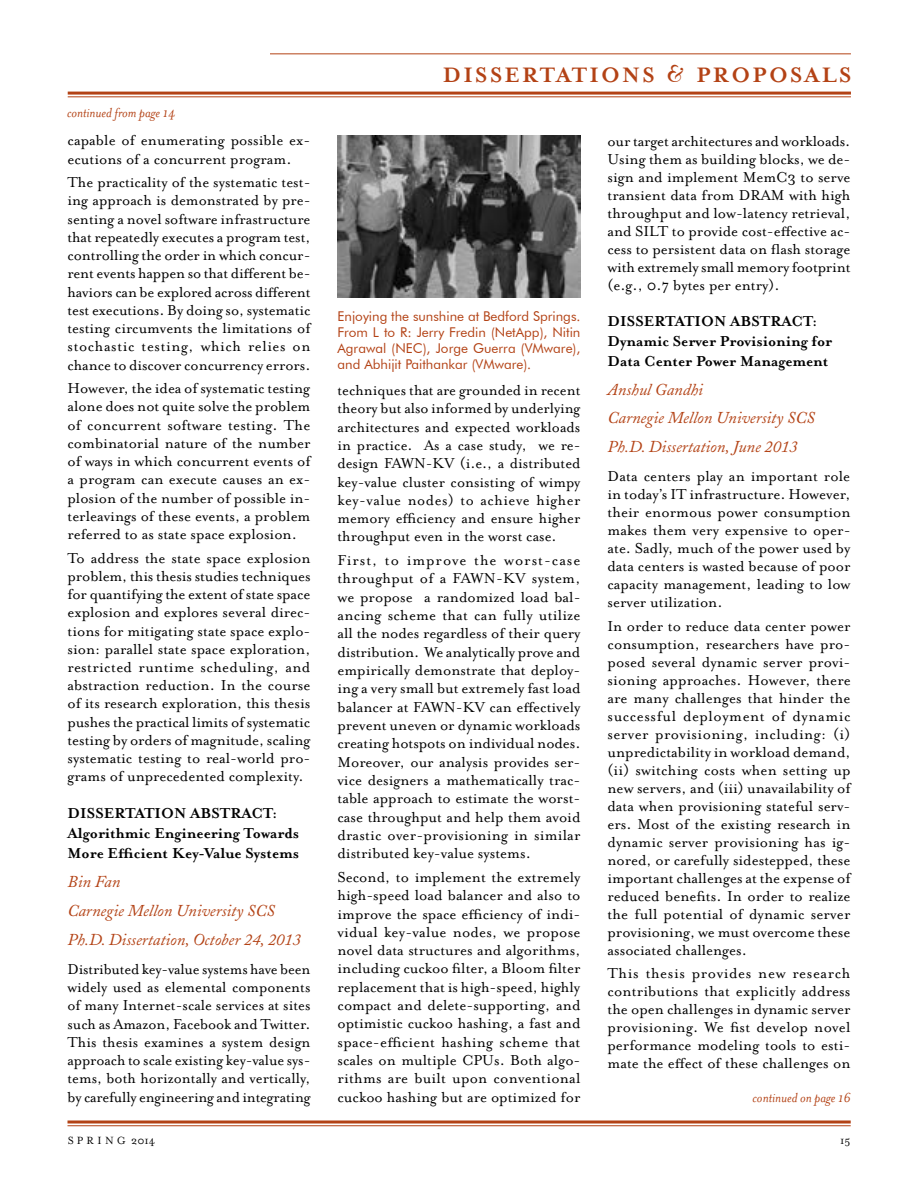
<style>
.page{position:relative;width:918px;height:1188px;background:#fff}
.page>*{position:absolute;margin:0;border:0;box-sizing:border-box;transform-origin:0 0}
.t1{font:700 24px "Mrs Eaves";letter-spacing:.095em;color:#b34215}
.t2{font:16.5px/18.3px "Mrs Eaves Roman";color:#000;text-align:justify}
.t3{font:700 16.5px/20.1px "Mrs Eaves";color:#000}
.t4{font:italic 16.5px/29.1px "Adobe Caslon";color:#b34215}
.t5{font:italic 15px "Mrs Eaves";color:#b34215}
.t6{font:13.5px/16.2px "Futura BT";color:#b34215;text-align:justify}
.t7{font:12px "Mrs Eaves Roman";letter-spacing:.26em;color:#000}
.t8{font:12px "Mrs Eaves Roman";color:#000}
.s1{font-family:"Bernhard Modern BT"}
.s2{font-style:inherit}
</style>
<div class="page">
<svg style="left:68px;top:1120px;width:783px;height:4px;background:#c5714f"></svg>
<hr style="left:68px;top:1125px;width:783px;height:1px;background:#b34215">
<hr style="left:68px;top:92px;width:783px;height:3px;background:#b34215">
<hr style="left:68px;top:96px;width:783px;height:1px;background:#b34215">
<hr style="left:270px;top:53px;width:581px;height:1px;background:#b34215">
<img style="left:338px;top:136px;width:242px;height:161px">
<p class="t5" style="left:67px;top:104px;width:110px">continued from page 14</p>
<p class="t2" style="left:68px;top:131px;width:244px">capable of enumerating possible ex&shy;ecutions of a concurrent program.</p>
<p class="t2" style="left:68px;top:173px;width:245px">The practicality of the systematic test&shy;ing approach is demonstrated by pre&shy;senting a novel software infrastructure that repeatedly executes a program test, controlling the order in which concur&shy;rent events happen so that different be&shy;haviors can be explored across different test executions. By doing so, systematic testing circumvents the limitations of stochastic testing, which relies on chance to discover concurrency errors.</p>
<p class="t2" style="left:68px;top:379px;width:245px">However, the idea of systematic testing alone does not quite solve the problem of concurrent software testing. The combinatorial nature of the number of ways in which concurrent events of a program can execute causes an ex&shy;plosion of the number of possible in&shy;terleavings of these events, a problem referred to as state space explosion.</p>
<p class="t2" style="left:68px;top:549px;width:245px">To address the state space explosion problem, this thesis studies techniques for quantifying the extent of state space explosion and explores several direc&shy;tions for mitigating state space explo&shy;sion: parallel state space exploration, restricted runtime scheduling, and abstraction reduction. In the course of its research exploration, this thesis pushes the practical limits of systematic testing by orders of magnitude, scaling systematic testing to real-world pro&shy;grams of unprecedented complexity.</p>
<p class="t3" style="left:68px;top:803px;width:233px">DISSERTATION ABSTRACT:<br>Algorithmic Engineering Towards<br>More Efficient Key-Value Systems</p>
<p class="t4" style="left:68px;top:867px;width:235px">Bin Fan<br>Carnegie Mellon University SCS<br>Ph.D. Dissertation, October 24, 2013</p>
<p class="t2" style="left:68px;top:960px;width:245px">Distributed key-value systems have been widely used as elemental components of many Internet-scale services at sites such as Amazon, Facebook and Twitter.<br>This thesis examines a system design approach to scale existing key-value sys&shy;tems, both horizontally and vertically, by carefully engineering and integrating</p>
<h1 class="t1" style="left:443px;top:61px;width:410px">DISSERTATIONS <span class="s1">&amp;</span> PROPOSALS</h1>
<p class="t6" style="left:338px;top:308px;width:245px">Enjoying the sunshine at Bedford Springs.<br>From L to R: Jerry Fredin (NetApp), Nitin Agrawal (NEC), Jorge Guerra (VMware), and Abhijit Paithankar (VMware).</p>
<p class="t2" style="left:338px;top:381px;width:245px">techniques that are grounded in recent theory but also informed by underlying architectures and expected workloads in practice. As a case study, we re&shy;design FAWN-KV (i.e., a distributed key-value cluster consisting of wimpy key-value nodes) to achieve higher memory efficiency and ensure higher throughput even in the worst case.</p>
<p class="t2" style="left:338px;top:551px;width:245px">First, to improve the worst-case throughput of a FAWN-KV system, we propose a randomized load bal&shy;ancing scheme that can fully utilize all the nodes regardless of their query distribution. We analytically prove and empirically demonstrate that deploy&shy;ing a very small but extremely fast load balancer at FAWN-KV can effectively prevent uneven or dynamic workloads creating hotspots on individual nodes.<br>Moreover, our analysis provides ser&shy;vice designers a mathematically trac&shy;table approach to estimate the worst&shy;case throughput and help them avoid drastic over-provisioning in similar distributed key-value systems.</p>
<p class="t2" style="left:338px;top:868px;width:245px">Second, to implement the extremely high-speed load balancer and also to improve the space efficiency of indi&shy;vidual key-value nodes, we propose novel data structures and algorithms, including cuckoo filter, a Bloom filter replacement that is high-speed, highly compact and delete-supporting, and optimistic cuckoo hashing, a fast and space-efficient hashing scheme that scales on multiple CPUs. Both algo&shy;rithms are built upon conventional cuckoo hashing but are optimized for</p>
<p class="t2" style="left:608px;top:132px;width:245px">our target architectures and workloads.<br>Using them as building blocks, we de&shy;sign and implement MemC3 to serve transient data from DRAM with high throughput and low-latency retrieval, and SILT to provide cost-effective ac&shy;cess to persistent data on flash storage with extremely small memory footprint (e.g., 0.7 bytes per entry).</p>
<p class="t3" style="left:608px;top:312px;width:226px">DISSERTATION ABSTRACT:<br>Dynamic Server Provisioning for<br>Data Center Power Management</p>
<p class="t4" style="left:608px;top:375px;width:209px">Anshul Gandhi<br>Carnegie Mellon University SCS<br>Ph.D. Dissertation, June 2013</p>
<p class="t2" style="left:608px;top:467px;width:245px">Data centers play an important role in today’s IT infrastructure. However, their enormous power consumption makes them very expensive to oper&shy;ate. Sadly, much of the power used by data centers is wasted because of poor capacity management, leading to low server utilization.</p>
<p class="t2" style="left:608px;top:617px;width:245px">In order to reduce data center power consumption, researchers have pro&shy;posed several dynamic server provi&shy;sioning approaches. However, there are many challenges that hinder the successful deployment of dynamic server provisioning, including: (i) unpredictability in workload demand, (ii) switching costs when setting up new servers, and (iii) unavailability of data when provisioning stateful serv&shy;ers. Most of the existing research in dynamic server provisioning has ig&shy;nored, or carefully sidestepped, these important challenges at the expense of reduced benefits. In order to realize the full potential of dynamic server provisioning, we must overcome these associated challenges.</p>
<p class="t2" style="left:608px;top:965px;width:245px">This thesis provides new research contributions that explicitly address the open challenges in dynamic server provisioning. We fist develop novel performance modeling tools to esti&shy;mate the effect of these challenges on</p>
<p class="t5" style="left:753px;top:1090px;width:100px">continued on page 16</p>
<p class="t7" style="left:68px;top:1134px;width:89px">SPRING <span class="s2">2014</span></p>
<p class="t8" style="left:840px;top:1134px;width:12px">15</p>
</div>
